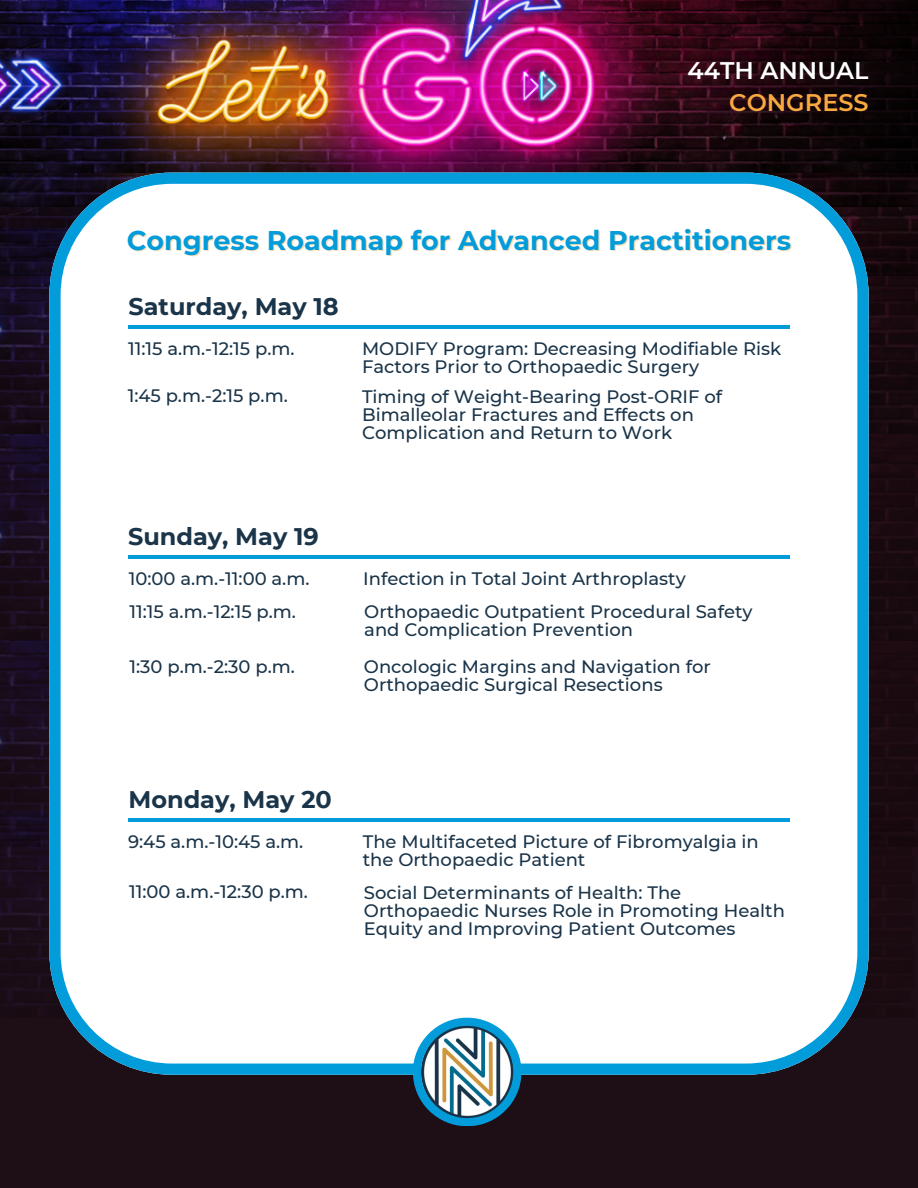
<style>
.page{position:relative;width:918px;height:1188px;background:#1e0e15}
.page>*{position:absolute;margin:0;border:0;box-sizing:border-box;transform-origin:0 0}
.t1{font:700 27px "Montserrat";color:#029cda}
.t2{font:700 24px "Montserrat";color:#1a3449}
.t3{font:600 24px/32.7px "Montserrat";color:#fff;text-align:right}
.t4{font:500 18px/18px "Montserrat";color:#1a3449}
.s1{color:#f9a93f}
</style>
<div class="page">
<img style="left:0;top:847px;width:49px;height:168px">
<img style="left:0;top:275px;width:918px;height:572px">
<img style="left:0;top:206px;width:918px;height:69px">
<img style="left:0;top:172px;width:918px;height:34px">
<img style="left:0;top:0;width:918px;height:172px">
<div style="left:49px;top:173px;width:819px;height:902px;background:#fff"></div>
<div style="left:413px;top:1018px;width:108px;height:108px;background:#029cda;border-radius:50%"></div>
<img style="left:421px;top:1026px;width:92px;height:92px;border-radius:50%">
<hr style="left:128px;top:819px;width:662px;height:3px;background:#029cda">
<hr style="left:128px;top:326px;width:662px;height:3px;background:#029cda">
<hr style="left:128px;top:555px;width:662px;height:3px;background:#029cda">
<p class="t3" style="left:687px;top:54px;width:183px">44TH ANNUAL<br><span class="s1">CONGRESS</span></p>
<p class="t1" style="left:127px;top:224px;width:666px">Congress Roadmap for Advanced Practitioners</p>
<p class="t2" style="left:128px;top:292px;width:212px">Saturday, May 18</p>
<p class="t4" style="left:128px;top:339px;width:168px">11:15 a.m.-12:15 p.m.</p>
<p class="t4" style="left:362px;top:340px;width:421px">MODIFY Program: Decreasing Modifiable Risk<br>Factors Prior to Orthopaedic Surgery</p>
<p class="t4" style="left:362px;top:387px;width:362px">Timing of Weight-Bearing Post-ORIF of<br>Bimalleolar Fractures and Effects on<br>Complication and Return to Work</p>
<h3 class="t4" style="left:128px;top:387px;width:162px">1:45 p.m.-2:15 p.m.</h3>
<p class="t2" style="left:128px;top:521px;width:192px">Sunday, May 19</p>
<p class="t4" style="left:129px;top:569px;width:182px">10:00 a.m.-11:00 a.m.</p>
<p class="t4" style="left:363px;top:570px;width:324px">Infection in Total Joint Arthroplasty</p>
<p class="t4" style="left:130px;top:602px;width:168px">11:15 a.m.-12:15 p.m.</p>
<p class="t4" style="left:364px;top:603px;width:390px">Orthopaedic Outpatient Procedural Safety and Complication Prevention</p>
<p class="t4" style="left:364px;top:658px;width:348px">Oncologic Margins and Navigation for<br>Orthopaedic Surgical Resections</p>
<p class="t4" style="left:130px;top:658px;width:167px">1:30 p.m.-2:30 p.m.</p>
<p class="t2" style="left:128px;top:784px;width:205px">Monday, May 20</p>
<p class="t4" style="left:128px;top:832px;width:177px">9:45 a.m.-10:45 a.m.</p>
<h1 class="t4" style="left:363px;top:832px;width:398px">The Multifaceted Picture of Fibromyalgia in the Orthopaedic Patient</h1>
<h3 class="t4" style="left:129px;top:883px;width:180px">11:00 a.m.-12:30 p.m.</h3>
<p class="t4" style="left:364px;top:883px;width:423px">Social Determinants of Health: The<br>Orthopaedic Nurses Role in Promoting Health<br>Equity and Improving Patient Outcomes</p>
</div>
